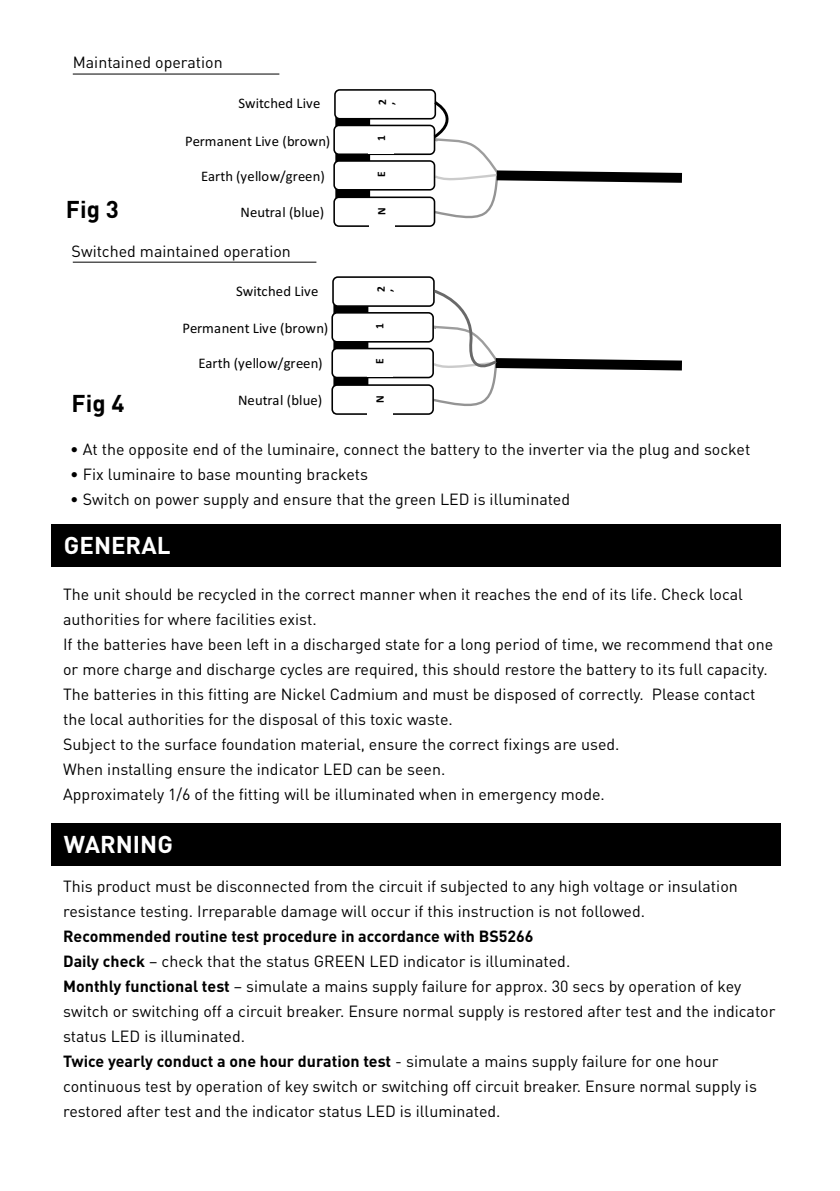
<style>
.page{position:relative;width:840px;height:1191px;background:#fff}
.page>*{position:absolute;margin:0;border:0;box-sizing:border-box;transform-origin:0 0}
.t1{font:700 24px "DIN";color:#fff}
.t2{font:700 24px "DIN";color:#000}
.t3{font:16px/25px "DIN";color:#000}
.t4{font:700 16px "DIN";color:#000}
.t5{font:14.6px "Calibri";letter-spacing:.005em;color:#000}
.t6{font:700 11.6px/13.8px "Calibri";color:#000}
.t7{font:700 11.4px/13.8px "Calibri";color:#000}
.s1{font-weight:700}
</style>
<div class="page">
<div style="left:52px;top:523px;width:728px;height:43px;background:#000"></div>
<div style="left:52px;top:823px;width:728px;height:42px;background:#000"></div>
<div style="left:336px;top:118px;width:33px;height:107px;background:#000"></div>
<div style="left:335px;top:117px;width:35px;height:109px;border:2px solid #000"></div>
<div style="left:334px;top:125px;width:100px;height:29px;background:#fff;border-radius:5px"></div>
<div style="left:333px;top:125px;width:102px;height:30px;border:2px solid #000;border-radius:5px"></div>
<div style="left:334px;top:161px;width:100px;height:29px;background:#fff;border-radius:5px"></div>
<div style="left:333px;top:160px;width:102px;height:31px;border:2px solid #000;border-radius:5px"></div>
<div style="left:334px;top:197px;width:100px;height:29px;background:#fff;border-radius:5px"></div>
<div style="left:333px;top:196px;width:102px;height:31px;border:2px solid #000;border-radius:5px"></div>
<div style="left:368px;top:127px;width:25px;height:26px;background:#fff"></div>
<div style="left:368px;top:162px;width:25px;height:27px;background:#fff"></div>
<div style="left:369px;top:200px;width:25px;height:27px;background:#fff"></div>
<div style="left:334px;top:89px;width:102px;height:30px;border:2px solid #000;border-radius:5px"></div>
<div style="left:369px;top:91px;width:32px;height:26px;background:#fff"></div>
<svg style="left:428px;top:100px;width:254px;height:123px"></svg>
<div style="left:334px;top:305px;width:33px;height:108px;background:#000"></div>
<div style="left:333px;top:304px;width:35px;height:110px;border:2px solid #000"></div>
<div style="left:332px;top:313px;width:101px;height:29px;background:#fff;border-radius:5px"></div>
<div style="left:331px;top:312px;width:102px;height:30px;border:2px solid #000;border-radius:5px"></div>
<div style="left:332px;top:348px;width:101px;height:29px;background:#fff;border-radius:5px"></div>
<div style="left:331px;top:348px;width:102px;height:30px;border:2px solid #000;border-radius:5px"></div>
<div style="left:332px;top:385px;width:101px;height:29px;background:#fff;border-radius:5px"></div>
<div style="left:331px;top:384px;width:102px;height:31px;border:2px solid #000;border-radius:5px"></div>
<div style="left:366px;top:314px;width:26px;height:27px;background:#fff"></div>
<div style="left:366px;top:350px;width:26px;height:26px;background:#fff"></div>
<div style="left:367px;top:388px;width:25px;height:27px;background:#fff"></div>
<div style="left:332px;top:276px;width:102px;height:31px;border:2px solid #000;border-radius:5px"></div>
<div style="left:367px;top:278px;width:33px;height:26px;background:#fff"></div>
<svg style="left:427px;top:288px;width:255px;height:123px"></svg>
<hr style="left:73px;top:74px;width:206px;height:1px;background:#000">
<hr style="left:73px;top:262px;width:243px;height:1px;background:#000">
<p class="t3" style="left:73px;top:50px;width:151px">Maintained operation</p>
<p class="t5" style="left:238px;top:93px;width:83px">Switched Live</p>
<p class="t2" style="left:66px;top:194px;width:54px">Fig 3</p>
<p class="t5" style="left:185px;top:131px;width:146px">Permanent Live (brown)</p>
<p class="t5" style="left:201px;top:166px;width:125px">Earth (yellow/green)</p>
<p class="t5" style="left:240px;top:202px;width:85px">Neutral (blue)</p>
<p class="t3" style="left:72px;top:238px;width:221px">Switched maintained operation</p>
<p class="t5" style="left:236px;top:281px;width:84px">Switched Live</p>
<p class="t5" style="left:238px;top:288px;width:83px">Switched Live</p>
<p class="t7" style="left:375px;top:105px;width:7px;rotate:-90deg">2 ’</p>
<p class="t7" style="left:374px;top:141px;width:7px;rotate:-90deg">1</p>
<p class="t7" style="left:374px;top:177px;width:7px;rotate:-90deg">E</p>
<p class="t7" style="left:374px;top:215px;width:9px;rotate:-90deg">N</p>
<p class="t6" style="left:373px;top:292px;width:7px;rotate:-90deg">2 ’</p>
<p class="t5" style="left:182px;top:318px;width:147px">Permanent Live (brown)</p>
<p class="t5" style="left:198px;top:353px;width:126px">Earth (yellow/green)</p>
<p class="t6" style="left:372px;top:329px;width:7px;rotate:-90deg">1</p>
<p class="t6" style="left:372px;top:364px;width:7px;rotate:-90deg">E</p>
<p class="t6" style="left:372px;top:402px;width:9px;rotate:-90deg">N</p>
<p class="t5" style="left:201px;top:359px;width:125px">Earth (yellow/green)</p>
<p class="t5" style="left:238px;top:390px;width:86px">Neutral (blue)</p>
<p class="t2" style="left:72px;top:388px;width:54px">Fig 4</p>
<p class="t7" style="left:374px;top:408px;width:9px;rotate:-90deg">N</p>
<p class="t5" style="left:196px;top:434px;width:202px">Fig 2 (Non maintained operation)</p>
<p class="t5" style="left:240px;top:397px;width:85px">Neutral (blue)</p>
<p class="t3" style="left:70px;top:436px;width:681px">• At the opposite end of the luminaire, connect the battery to the inverter via the plug and socket</p>
<p class="t3" style="left:70px;top:461px;width:299px">• Fix luminaire to base mounting brackets</p>
<p class="t3" style="left:70px;top:486px;width:501px">• Switch on power supply and ensure that the green LED is illuminated</p>
<p class="t5" style="left:199px;top:440px;width:173px">Fig 3 (maintained operation)</p>
<p class="t1" style="left:64px;top:529px;width:108px">GENERAL</p>
<p class="t3" style="left:63px;top:582px;width:681px">The unit should be recycled in the correct manner when it reaches the end of its life. Check local authorities for where facilities exist.</p>
<p class="t3" style="left:63px;top:632px;width:711px">If the batteries have been left in a discharged state for a long period of time, we recommend that one or more charge and discharge cycles are required, this should restore the battery to its full capacity.</p>
<p class="t3" style="left:63px;top:682px;width:693px">The batteries in this fitting are Nickel Cadmium and must be disposed of correctly. Please contact the local authorities for the disposal of this toxic waste.</p>
<p class="t3" style="left:63px;top:732px;width:557px">Subject to the surface foundation material, ensure the correct fixings are used.</p>
<p class="t3" style="left:63px;top:757px;width:383px">When installing ensure the indicator LED can be seen.</p>
<p class="t3" style="left:63px;top:782px;width:543px">Approximately 1/6 of the fitting will be illuminated when in emergency mode.</p>
<p class="t5" style="left:238px;top:585px;width:86px">Neutral (blue)</p>
<p class="t6" style="left:372px;top:597px;width:9px;rotate:-90deg">N</p>
<p class="t5" style="left:196px;top:629px;width:174px">Fig 3 (maintained operation)</p>
<p class="t1" style="left:64px;top:828px;width:110px">WARNING</p>
<p class="t3" style="left:63px;top:873px;width:675px">This product must be disconnected from the circuit if subjected to any high voltage or insulation resistance testing. Irreparable damage will occur if this instruction is not followed.</p>
<p class="t4" style="left:63px;top:925px;width:471px">Recommended routine test procedure in accordance with BS5266</p>
<p class="t3" style="left:63px;top:948px;width:508px"><span class="s1">Daily check</span> – check that the status GREEN LED indicator is illuminated.</p>
<p class="t3" style="left:63px;top:973px;width:713px"><span class="s1">Monthly functional test</span> – simulate a mains supply failure for approx. 30 secs by operation of key switch or switching off a circuit breaker. Ensure normal supply is restored after test and the indicator status LED is illuminated.</p>
<p class="t3" style="left:63px;top:1048px;width:695px"><span class="s1">Twice yearly conduct a one hour duration test</span> - simulate a mains supply failure for one hour continuous test by operation of key switch or switching off circuit breaker. Ensure normal supply is restored after test and the indicator status LED is illuminated.</p>
</div>
